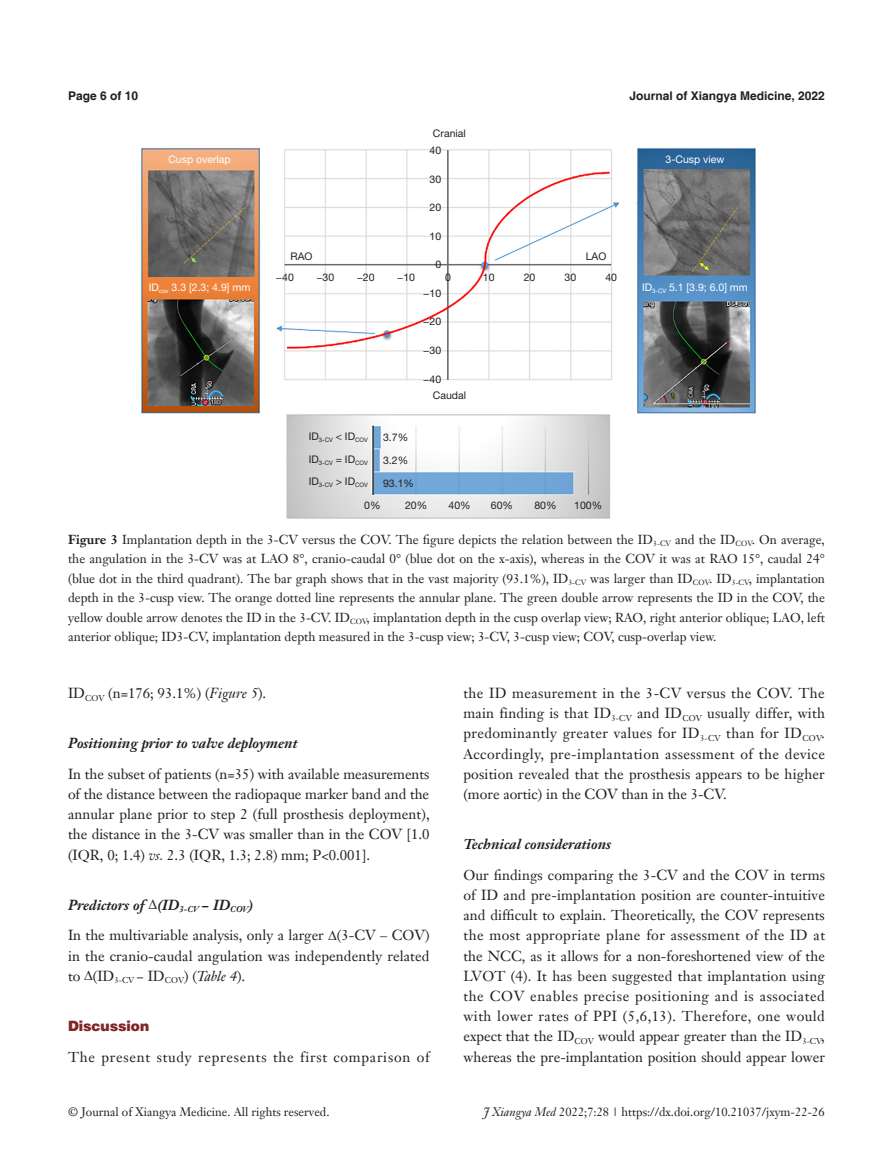
<style>
.page{position:relative;width:893px;height:1170px;background:#fff}
.page>*{position:absolute;margin:0;border:0;box-sizing:border-box;transform-origin:0 0}
.t1{font:14.25px/20.2px "Janson Text LT";color:#231f20;text-align:justify}
.t2{font:italic 700 14.25px "Janson Text LT";color:#231f20}
.t3{font:14.25px "Janson Text LT";letter-spacing:.05em;color:#231f20}
.t4{font:900 14.25px "Helvetica";color:#812627}
.t5{font:12.75px/19.5px "Janson Text LT";color:#231f20;text-align:justify}
.t6{font:12px "Janson Text LT";color:#231f20}
.t7{font:700 12px "Helvetica";color:#231f20}
.t8{font:10.5px "Helvetica Neue LT Pro";color:#231f20}
.t9{font:10.5px "Helvetica Neue LT Pro";color:#fff}
.t10{font:6.15px "Helvetica Neue LT Pro";color:#231f20}
.t11{font:6.15px "Helvetica Neue LT Pro";color:#fff}
.s1{font-weight:700}
.s2{font-style:italic}
.s3{font-weight:700;font-style:italic}
.s4{font-family:"Times New Roman";font-weight:700;font-style:italic}
.s5{font-family:"Times New Roman"}
</style>
<div class="page">
<img style="left:141px;top:147px;width:615px;height:372px">
<p class="t7" style="left:68px;top:88px;width:72px">Page 6 of 10</p>
<p class="t7" style="left:629px;top:88px;width:197px">Journal of Xiangya Medicine, 2022</p>
<p class="t8" style="left:433px;top:126px;width:34px">Cranial</p>
<p class="t8" style="left:429px;top:144px;width:13px">40</p>
<p class="t8" style="left:429px;top:172px;width:13px">30</p>
<p class="t8" style="left:429px;top:201px;width:13px">20</p>
<p class="t8" style="left:429px;top:229px;width:13px">10</p>
<p class="t8" style="left:435px;top:258px;width:7px">0</p>
<p class="t9" style="left:168px;top:152px;width:64px">Cusp overlap</p>
<p class="t9" style="left:665px;top:152px;width:60px">3-Cusp view</p>
<p class="t8" style="left:291px;top:250px;width:23px">RAO</p>
<p class="t8" style="left:586px;top:250px;width:22px">LAO</p>
<p class="t8" style="left:276px;top:271px;width:19px">−40</p>
<p class="t8" style="left:316px;top:271px;width:19px">−30</p>
<p class="t8" style="left:357px;top:271px;width:19px">−20</p>
<p class="t8" style="left:397px;top:271px;width:19px">−10</p>
<p class="t8" style="left:445px;top:271px;width:7px">0</p>
<p class="t8" style="left:483px;top:271px;width:13px">10</p>
<p class="t8" style="left:524px;top:271px;width:13px">20</p>
<p class="t8" style="left:564px;top:271px;width:13px">30</p>
<p class="t8" style="left:605px;top:271px;width:13px">40</p>
<p class="t9" style="left:149px;top:280px;width:103px">ID<sub>cov</sub> 3.3 [2.3; 4.9] mm</p>
<p class="t9" style="left:669px;top:280px;width:80px">5.1 [3.9; 6.0] mm</p>
<p class="t11" style="left:642px;top:286px;width:26px"><sup>ID</sup>3-CV</p>
<p class="t8" style="left:423px;top:286px;width:19px">−10</p>
<p class="t8" style="left:423px;top:315px;width:19px">−20</p>
<p class="t8" style="left:423px;top:344px;width:19px">−30</p>
<p class="t8" style="left:423px;top:372px;width:19px">−40</p>
<p class="t10" style="left:309px;top:435px;width:61px"><sup>ID</sup>3-CV <sup>&lt;</sup> <sup>ID</sup>COV</p>
<p class="t10" style="left:309px;top:458px;width:61px"><sup>ID</sup>3-CV <sup>=</sup> <sup>ID</sup>COV</p>
<p class="t10" style="left:309px;top:481px;width:61px"><sup>ID</sup>3-CV <sup>&gt;</sup> <sup>ID</sup>COV</p>
<p class="t8" style="left:383px;top:430px;width:27px">3.7%</p>
<p class="t8" style="left:383px;top:453px;width:27px">3.2%</p>
<p class="t8" style="left:383px;top:476px;width:32px">93.1%</p>
<p class="t8" style="left:433px;top:388px;width:35px">Caudal</p>
<p class="t8" style="left:364px;top:499px;width:18px">0%</p>
<p class="t8" style="left:405px;top:499px;width:24px">20%</p>
<p class="t8" style="left:449px;top:499px;width:24px">40%</p>
<p class="t8" style="left:491px;top:499px;width:24px">60%</p>
<p class="t8" style="left:534px;top:499px;width:24px">80%</p>
<p class="t8" style="left:574px;top:499px;width:30px">100%</p>
<p class="t5" style="left:68px;top:529px;width:758px"><span class="s1">Figure 3</span> Implantation depth in the 3-CV versus the COV. The figure depicts the relation between the ID<sub>3-CV</sub> and the ID<sub>COV</sub>. On average, the angulation in the 3-CV was at LAO 8°, cranio-caudal 0° (blue dot on the x-axis), whereas in the COV it was at RAO 15°, caudal 24° (blue dot in the third quadrant). The bar graph shows that in the vast majority (93.1%), ID<sub>3-CV</sub> was larger than ID<sub>COV</sub>. ID<sub>3-CV</sub>, implantation depth in the 3-cusp view. The orange dotted line represents the annular plane. The green double arrow represents the ID in the COV, the yellow double arrow denotes the ID in the 3-CV. ID<sub>COV</sub>, implantation depth in the cusp overlap view; RAO, right anterior oblique; LAO, left anterior oblique; ID3-CV, implantation depth measured in the 3-cusp view; 3-CV, 3-cusp view; COV, cusp-overlap view.</p>
<p class="t1" style="left:68px;top:682px;width:200px">ID<sub>COV</sub> (n=176; 93.1%) (<span class="s2">Figure 5</span>).</p>
<p class="t2" style="left:68px;top:734px;width:231px">Positioning prior to valve deployment</p>
<p class="t1" style="left:68px;top:763px;width:363px">In the subset of patients (n=35) with available measurements of the distance between the radiopaque marker band and the annular plane prior to step 2 (full prosthesis deployment), the distance in the 3-CV was smaller than in the COV [1.0 (IQR, 0; 1.4) <span class="s2">vs.</span> 2.3 (IQR, 1.3; 2.8) mm; P&lt;0.001].</p>
<p class="t1" style="left:68px;top:889px;width:363px;line-height:30.6px"><span class="s3">Predictors of</span> <span class="s4">∆</span><span class="s3">(ID</span><sub>3-CV</sub> <span class="s3">− ID</span><sub>COV</sub><span class="s3">)<br></span>In the multivariable analysis, only a larger <span class="s5">∆</span>(3-CV – COV)</p>
<p class="t1" style="left:68px;top:945px;width:363px">in the cranio-caudal angulation was independently related to <span class="s5">∆</span>(ID<sub>3-CV</sub> − ID<sub>COV</sub>) (<span class="s2">Table 4</span>).</p>
<p class="t4" style="left:68px;top:1016px;width:83px">Discussion</p>
<p class="t3" style="left:68px;top:1047px;width:363px">The present study represents the first comparison of</p>
<p class="t1" style="left:463px;top:682px;width:363px">the ID measurement in the 3-CV versus the COV. The main finding is that ID<sub>3-CV</sub> and ID<sub>COV</sub> usually differ, with predominantly greater values for ID<sub>3-CV</sub> than for ID<sub>COV</sub>.<br>Accordingly, pre-implantation assessment of the device position revealed that the prosthesis appears to be higher (more aortic) in the COV than in the 3-CV.</p>
<p class="t2" style="left:463px;top:834px;width:149px">Technical considerations</p>
<p class="t1" style="left:463px;top:864px;width:363px">Our findings comparing the 3-CV and the COV in terms of ID and pre-implantation position are counter-intuitive and difficult to explain. Theoretically, the COV represents the most appropriate plane for assessment of the ID at the NCC, as it allows for a non-foreshortened view of the LVOT (4). It has been suggested that implantation using the COV enables precise positioning and is associated with lower rates of PPI (5,6,13). Therefore, one would expect that the ID<sub>COV</sub> would appear greater than the ID<sub>3-CV</sub>, whereas the pre-implantation position should appear lower</p>
<p class="t6" style="left:68px;top:1104px;width:263px">© Journal of Xiangya Medicine. All rights reserved.</p>
<p class="t6" style="left:483px;top:1104px;width:343px"><span class="s2">J Xiangya Med</span> 2022;7:28 | https://dx.doi.org/10.21037/jxym-22-26</p>
</div>
